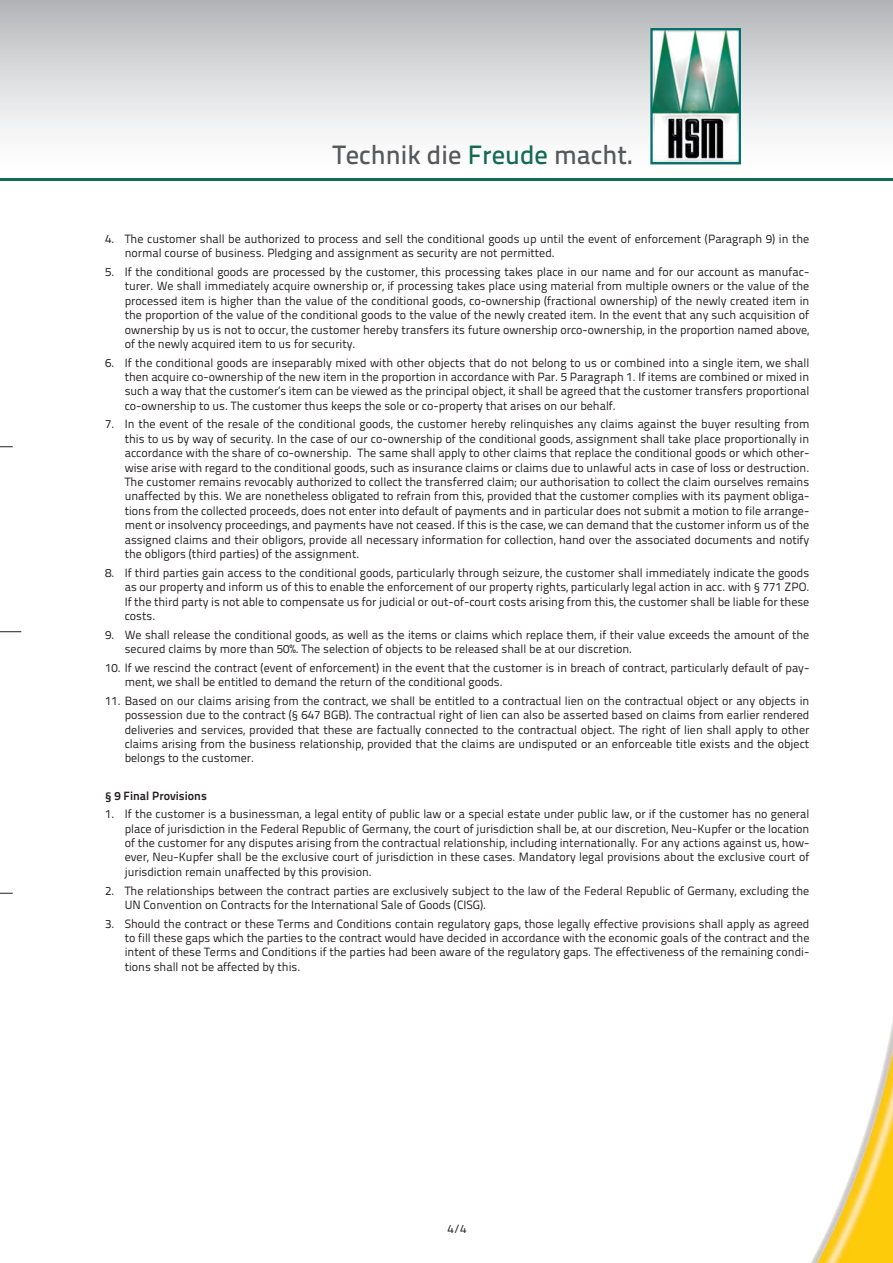
<style>
.page{position:relative;width:893px;height:1263px;background:#fff}
.page>*{position:absolute;margin:0;border:0;box-sizing:border-box;transform-origin:0 0}
.t1{font:500 26.55px "Titillium Text 22 L";color:#57585a}
.t2{font:12px/14.4px "Titillium Text 22 L";color:#231f20;text-align:justify}
.Bold{font:700 12px "Titillium Text 22 L";color:#231f20}
.s1{color:#146b53}
</style>
<div class="page">
<div style="left:0;top:0;width:893px;height:180px;background:linear-gradient(to bottom,#b8b9bc,#fff)"></div>
<img style="left:653px;top:31px;width:85px;height:130px">
<div style="left:650px;top:28px;width:91px;height:136px;border:2px solid #006f6d"></div>
<hr style="left:0;top:178px;width:893px;height:2px;background:#146b53">
<img style="left:857px;top:1021px;width:36px;height:136px">
<svg style="left:0;top:446px;width:13px;height:1px"></svg>
<svg style="left:0;top:893px;width:13px;height:1px"></svg>
<svg style="left:0;top:631px;width:21px;height:1px"></svg>
<h1 class="t1" style="left:333px;top:135px;width:302px">Technik die <span class="s1">Freude</span> macht.</h1>
<p class="t2" style="left:125px;top:231px;width:686px;text-indent:-20px">4. The customer shall be authorized to process and sell the conditional goods up until the event of enforcement (Paragraph 9) in the normal course of business. Pledging and assignment as security are not permitted.</p>
<p class="t2" style="left:125px;top:264px;width:686px;text-indent:-20px">5. If the conditional goods are processed by the customer, this processing takes place in our name and for our account as manufac&shy;turer. We shall immediately acquire ownership or, if processing takes place using material from multiple owners or the value of the processed item is higher than the value of the conditional goods, co-ownership (fractional ownership) of the newly created item in the proportion of the value of the conditional goods to the value of the newly created item. In the event that any such acquisition of ownership by us is not to occur, the customer hereby transfers its future ownership orco-ownership, in the proportion named above, of the newly acquired item to us for security.</p>
<p class="t2" style="left:125px;top:355px;width:686px;text-indent:-20px">6. If the conditional goods are inseparably mixed with other objects that do not belong to us or combined into a single item, we shall then acquire co-ownership of the new item in the proportion in accordance with Par. 5 Paragraph 1. If items are combined or mixed in such a way that the customer‘s item can be viewed as the principal object, it shall be agreed that the customer transfers proportional co-ownership to us. The customer thus keeps the sole or co-property that arises on our behalf.</p>
<p class="t2" style="left:125px;top:416px;width:686px;text-indent:-20px">7. In the event of the resale of the conditional goods, the customer hereby relinquishes any claims against the buyer resulting from this to us by way of security. In the case of our co-ownership of the conditional goods, assignment shall take place proportionally in accordance with the share of co-ownership. The same shall apply to other claims that replace the conditional goods or which other&shy;wise arise with regard to the conditional goods, such as insurance claims or claims due to unlawful acts in case of loss or destruction.<br>The customer remains revocably authorized to collect the transferred claim; our authorisation to collect the claim ourselves remains unaffected by this. We are nonetheless obligated to refrain from this, provided that the customer complies with its payment obliga&shy;tions from the collected proceeds, does not enter into default of payments and in particular does not submit a motion to file arrange&shy;ment or insolvency proceedings, and payments have not ceased. If this is the case, we can demand that the customer inform us of the assigned claims and their obligors, provide all necessary information for collection, hand over the associated documents and notify the obligors (third parties) of the assignment.</p>
<p class="t2" style="left:125px;top:565px;width:686px;text-indent:-20px">8. If third parties gain access to the conditional goods, particularly through seizure, the customer shall immediately indicate the goods as our property and inform us of this to enable the enforcement of our property rights, particularly legal action in acc. with § 771 ZPO.<br>If the third party is not able to compensate us for judicial or out-of-court costs arising from this, the customer shall be liable for these costs.</p>
<p class="t2" style="left:125px;top:626px;width:686px;text-indent:-20px">9. We shall release the conditional goods, as well as the items or claims which replace them, if their value exceeds the amount of the secured claims by more than 50%. The selection of objects to be released shall be at our discretion.</p>
<p class="t2" style="left:125px;top:660px;width:686px;text-indent:-20px">10. If we rescind the contract (event of enforcement) in the event that the customer is in breach of contract, particularly default of pay&shy;ment, we shall be entitled to demand the return of the conditional goods.</p>
<p class="t2" style="left:125px;top:693px;width:686px;text-indent:-20px">11. Based on our claims arising from the contract, we shall be entitled to a contractual lien on the contractual object or any objects in possession due to the contract (§ 647 BGB). The contractual right of lien can also be asserted based on claims from earlier rendered deliveries and services, provided that these are factually connected to the contractual object. The right of lien shall apply to other claims arising from the business relationship, provided that the claims are undisputed or an enforceable title exists and the object belongs to the customer.</p>
<p class="Bold" style="left:105px;top:786px;width:103px">§ 9 Final Provisions</p>
<p class="t2" style="left:125px;top:806px;width:686px;text-indent:-20px">1. If the customer is a businessman, a legal entity of public law or a special estate under public law, or if the customer has no general place of jurisdiction in the Federal Republic of Germany, the court of jurisdiction shall be, at our discretion, Neu-Kupfer or the location of the customer for any disputes arising from the contractual relationship, including internationally. For any actions against us, how&shy;ever, Neu-Kupfer shall be the exclusive court of jurisdiction in these cases. Mandatory legal provisions about the exclusive court of jurisdiction remain unaffected by this provision.</p>
<p class="t2" style="left:125px;top:882px;width:686px;text-indent:-20px">2. The relationships between the contract parties are exclusively subject to the law of the Federal Republic of Germany, excluding the<br>UN Convention on Contracts for the International Sale of Goods (CISG).</p>
<p class="t2" style="left:125px;top:915px;width:686px;text-indent:-20px">3. Should the contract or these Terms and Conditions contain regulatory gaps, those legally effective provisions shall apply as agreed to fill these gaps which the parties to the contract would have decided in accordance with the economic goals of the contract and the intent of these Terms and Conditions if the parties had been aware of the regulatory gaps. The effectiveness of the remaining condi&shy;tions shall not be affected by this.</p>
<p class="t2" style="left:447px;top:1221px;width:21px">4/4</p>
</div>
